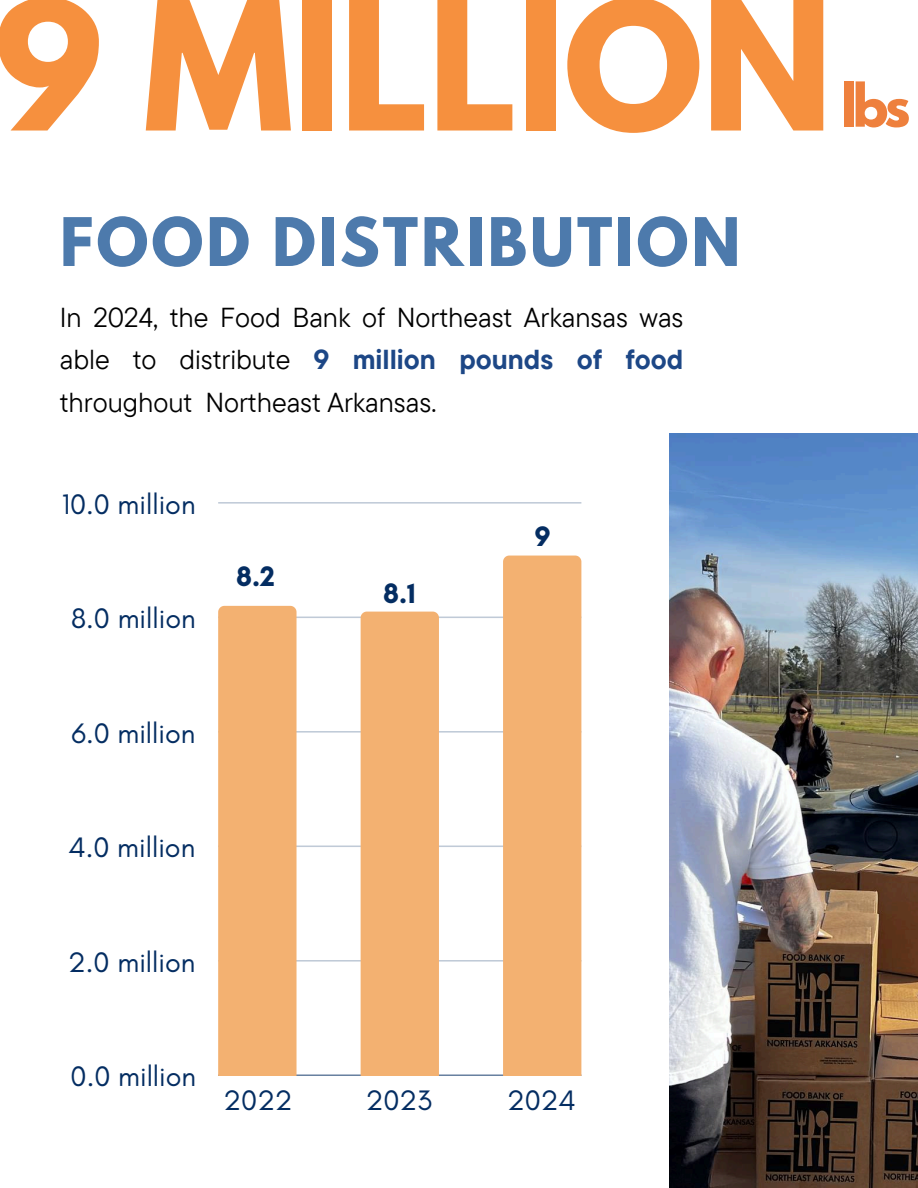
<style>
.page{position:relative;width:918px;height:1188px;background:#fff}
.page>*{position:absolute;margin:0;border:0;box-sizing:border-box;transform-origin:0 0}
.t1{font:700 158.85px "League Spartan";letter-spacing:-.01em;color:#f6903e}
.t2{font:700 59.25px "League Spartan";letter-spacing:.05em;color:#4d7aac}
.t3{font:700 52.65px "League Spartan";color:#ee803d}
.t4{font:28.65px "Glacial Indifference";color:#042d62}
.t5{font:700 28.65px "Glacial Indifference";color:#042d62}
.t6{font:27.3px/42.8px "TT Commons Pro";color:#000;text-align:justify}
.s1{font-weight:700;color:#1d4786}
</style>
<div class="page">
<hr style="left:218px;top:1074px;width:363px;height:1px;background:#b1bdce">
<hr style="left:218px;top:960px;width:363px;height:2px;background:#042d62;opacity:.25">
<hr style="left:218px;top:846px;width:363px;height:1px;background:#c0cad7">
<hr style="left:218px;top:731px;width:363px;height:2px;background:#042d62;opacity:.25">
<hr style="left:218px;top:617px;width:363px;height:1px;background:#c0cad7">
<hr style="left:218px;top:503px;width:363px;height:1px;background:#d9dfe7">
<div style="left:218px;top:606px;width:79px;height:469px;background:#f3b171"></div>
<div style="left:361px;top:612px;width:78px;height:463px;background:#f3b171"></div>
<div style="left:503px;top:556px;width:78px;height:519px;background:#f3b171"></div>
<img style="left:670px;top:434px;width:248px;height:754px">
<h4 class="t1" style="left:-7px;top:-12px;width:841px">9 MILLION</h4>
<p class="t3" style="left:841px;top:79px;width:71px">lbs</p>
<h3 class="t2" style="left:60px;top:213px;width:682px">FOOD DISTRIBUTION</h3>
<h4 class="t6" style="left:60px;top:295px;width:625px">In 2024, the Food Bank of Northeast Arkansas was able to distribute <span class="s1">9 million pounds of food </span>throughout Northeast Arkansas.</h4>
<p class="t4" style="left:62px;top:487px;width:135px">10.0 million</p>
<p class="t4" style="left:71px;top:601px;width:126px">8.0 million</p>
<p class="t5" style="left:236px;top:559px;width:40px">8.2</p>
<p class="t5" style="left:383px;top:576px;width:34px">8.1</p>
<h2 class="t5" style="left:534px;top:518px;width:18px">9</h2>
<p class="t4" style="left:71px;top:716px;width:126px">6.0 million</p>
<p class="t4" style="left:68px;top:830px;width:128px">4.0 million</p>
<p class="t4" style="left:68px;top:945px;width:129px">2.0 million</p>
<p class="t4" style="left:71px;top:1059px;width:127px">0.0 million</p>
<p class="t4" style="left:224px;top:1083px;width:71px">2022</p>
<p class="t4" style="left:366px;top:1083px;width:68px">2023</p>
<p class="t4" style="left:507px;top:1083px;width:70px">2024</p>
</div>
